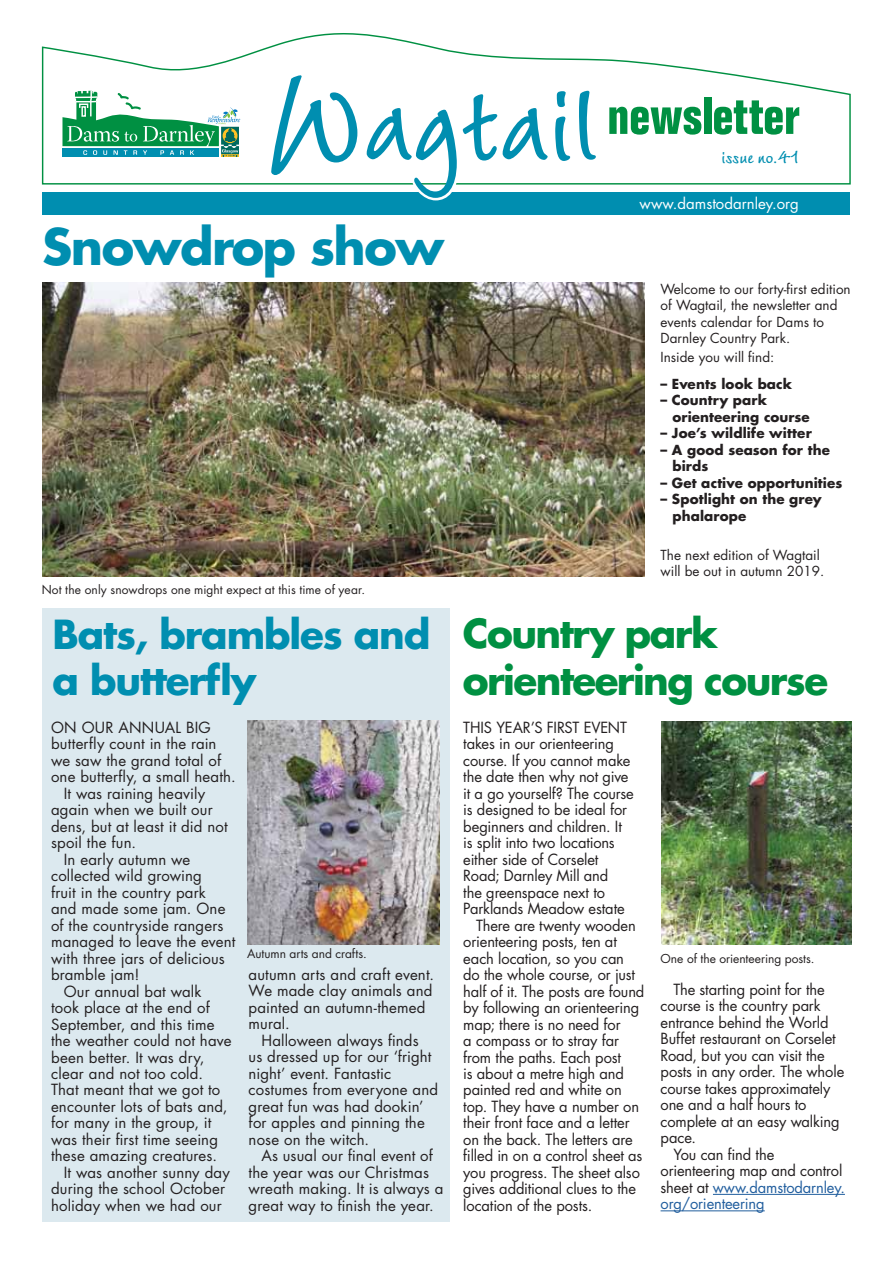
<style>
.page{position:relative;width:893px;height:1263px;background:#fff}
.page>*{position:absolute;margin:0;border:0;box-sizing:border-box;transform-origin:0 0}
.t1{font:700 48.9px "Futura LT";letter-spacing:-.03em;color:#008eb0}
.t2{font:700 39px/46.5px "Futura LT";letter-spacing:-.04em;color:#009042}
.t3{font:700 39px/46.5px "Futura LT";letter-spacing:-.03em;color:#008eb0}
.t4{font:700 22.5px "LT Wiesbaden Swing";color:#008eb0}
.t5{font:15px/16.5px "Futura LT";color:#231f20}
.t6{font:15px "Futura LT";letter-spacing:-.01em;color:#215e9e}
.t7{font:15px "Futura LT";color:#fff}
.t8{font:15px "Futura LT";letter-spacing:.02em;color:#231f20}
.t9{font:13.5px/16.5px "Futura LT";color:#231f20}
.t10{font:700 13.5px/16.5px "Futura LT";letter-spacing:.01em;color:#231f20}
.t11{font:12px "Futura LT";letter-spacing:.005em;color:#231f20}
.s1{color:#231f20}
</style>
<div class="page">
<img style="left:661px;top:721px;width:190px;height:224px">
<div style="left:43px;top:608px;width:406px;height:614px;background:#dce9ef"></div>
<img style="left:247px;top:721px;width:192px;height:224px">
<svg style="left:41px;top:33px;width:810px;height:152px"></svg>
<div style="left:43px;top:192px;width:807px;height:23px;background:#008eb0"></div>
<div style="left:62px;top:148px;width:157px;height:9px;background:#008eb0"></div>
<hr style="left:221px;top:154px;width:18px;height:3px;background:#ffc225">
<svg style="left:62px;top:89px;width:178px;height:67px"></svg>
<svg style="left:609px;top:107px;width:92px;height:28px"></svg>
<div style="left:703px;top:97px;width:8px;height:37px;background:#009042"></div>
<svg style="left:714px;top:100px;width:85px;height:35px"></svg>
<svg style="left:271px;top:75px;width:86px;height:100px"></svg>
<svg style="left:366px;top:94px;width:181px;height:106px"></svg>
<svg style="left:555px;top:91px;width:15px;height:70px"></svg>
<svg style="left:579px;top:91px;width:17px;height:69px"></svg>
<img style="left:42px;top:283px;width:602px;height:294px">
<hr style="left:713px;top:1194px;width:131px;height:1px;background:#215e9e">
<hr style="left:660px;top:1210px;width:104px;height:1px;background:#215e9e">
<h1 class="t1" style="left:42px;top:221px;width:403px">Snowdrop show</h1>
<p class="t11" style="left:42px;top:583px;width:325px">Not the only snowdrops one might expect at this time of year.</p>
<h2 class="t3" style="left:53px;top:613px;width:379px">Bats, brambles and a butterfly</h2>
<p class="t8" style="left:51px;top:719px;width:161px">ON OUR ANNUAL BIG</p>
<p class="t5" style="left:51px;top:736px;width:167px">butterfly count in the rain</p>
<p class="t5" style="left:51px;top:752px;width:172px">we saw the grand total of</p>
<p class="t5" style="left:51px;top:769px;width:186px">one butterfly, a small heath.</p>
<p class="t5" style="left:64px;top:785px;width:143px">It was raining heavily</p>
<p class="t5" style="left:51px;top:802px;width:163px">again when we built our</p>
<p class="t5" style="left:51px;top:818px;width:178px">dens, but at least it did not</p>
<p class="t5" style="left:51px;top:835px;width:87px">spoil the fun.</p>
<p class="t5" style="left:64px;top:851px;width:128px">In early autumn we</p>
<p class="t5" style="left:51px;top:868px;width:152px">collected wild growing</p>
<p class="t5" style="left:51px;top:884px;width:156px">fruit in the country park</p>
<p class="t5" style="left:51px;top:901px;width:176px">and made some jam. One</p>
<p class="t5" style="left:51px;top:917px;width:174px">of the countryside rangers</p>
<p class="t5" style="left:51px;top:934px;width:186px">managed to leave the event</p>
<p class="t5" style="left:51px;top:950px;width:175px">with three jars of delicious</p>
<p class="t5" style="left:51px;top:967px;width:90px">bramble jam!</p>
<p class="t5" style="left:64px;top:983px;width:139px">Our annual bat walk</p>
<p class="t5" style="left:51px;top:1000px;width:160px">took place at the end of</p>
<p class="t5" style="left:51px;top:1016px;width:165px">September, and this time</p>
<p class="t5" style="left:51px;top:1033px;width:182px">the weather could not have</p>
<p class="t5" style="left:51px;top:1049px;width:155px">been better. It was dry,</p>
<p class="t5" style="left:51px;top:1066px;width:153px">clear and not too cold.</p>
<p class="t5" style="left:51px;top:1082px;width:171px">That meant that we got to</p>
<p class="t5" style="left:51px;top:1099px;width:178px">encounter lots of bats and,</p>
<p class="t5" style="left:51px;top:1115px;width:162px">for many in the group, it</p>
<p class="t5" style="left:51px;top:1132px;width:168px">was their first time seeing</p>
<p class="t5" style="left:51px;top:1148px;width:168px">these amazing creatures.</p>
<p class="t5" style="left:64px;top:1165px;width:168px">It was another sunny day</p>
<p class="t5" style="left:51px;top:1181px;width:176px">during the school October</p>
<p class="t5" style="left:51px;top:1198px;width:172px">holiday when we had our</p>
<p class="t11" style="left:247px;top:948px;width:121px">Autumn arts and crafts.</p>
<p class="t5" style="left:249px;top:966px;width:187px">autumn arts and craft event.<br>We made clay animals and painted an autumn-themed mural.</p>
<p class="t5" style="left:249px;top:1032px;width:191px;text-indent:13px">Halloween always finds<br>us dressed up for our ‘fright night’ event. Fantastic costumes from everyone and great fun was had dookin’ for apples and pinning the nose on the witch.</p>
<p class="t5" style="left:249px;top:1148px;width:196px;text-indent:13px">As usual our final event of the year was our Christmas wreath making. It is always a great way to finish the year.</p>
<h3 class="t4" style="left:721px;top:142px;width:79px">issue no.41</h3>
<p class="t7" style="left:639px;top:196px;width:161px">www.damstodarnley.org</p>
<p class="t9" style="left:660px;top:281px;width:192px">Welcome to our forty-first edition of Wagtail, the newsletter and events calendar for Dams to<br>Darnley Country Park.</p>
<p class="t9" style="left:660px;top:349px;width:115px">Inside you will find:</p>
<p class="t10" style="left:660px;top:376px;width:133px">– Events look back</p>
<p class="t10" style="left:672px;top:393px;width:139px;text-indent:-12px">– Country park orienteering course</p>
<p class="t10" style="left:660px;top:425px;width:153px">– Joe’s wildlife witter</p>
<p class="t10" style="left:672px;top:442px;width:159px;text-indent:-12px">– A good season for the birds</p>
<p class="t10" style="left:660px;top:475px;width:183px">– Get active opportunities</p>
<p class="t10" style="left:672px;top:491px;width:151px;text-indent:-12px">– Spotlight on the grey phalarope</p>
<p class="t9" style="left:660px;top:547px;width:165px">The next edition of Wagtail will be out in autumn 2019.</p>
<h2 class="t2" style="left:463px;top:612px;width:367px">Country park orienteering course</h2>
<p class="t5" style="left:463px;top:719px;width:165px">THIS YEAR’S FIRST EVENT</p>
<p class="t5" style="left:463px;top:736px;width:152px">takes in our orienteering</p>
<p class="t5" style="left:463px;top:752px;width:169px">course. If you cannot make</p>
<p class="t5" style="left:463px;top:769px;width:167px">the date then why not give</p>
<p class="t5" style="left:463px;top:785px;width:172px">it a go yourself? The course</p>
<p class="t5" style="left:463px;top:802px;width:165px">is designed to be ideal for</p>
<p class="t5" style="left:463px;top:818px;width:160px">beginners and children. It</p>
<p class="t5" style="left:463px;top:835px;width:153px">is split into two locations</p>
<p class="t5" style="left:463px;top:851px;width:137px">either side of Corselet</p>
<p class="t5" style="left:463px;top:868px;width:147px">Road; Darnley Mill and</p>
<p class="t5" style="left:463px;top:884px;width:143px">the greenspace next to</p>
<p class="t5" style="left:463px;top:901px;width:163px">Parklands Meadow estate</p>
<p class="t5" style="left:476px;top:917px;width:161px">There are twenty wooden</p>
<p class="t5" style="left:463px;top:934px;width:155px">orienteering posts, ten at</p>
<p class="t5" style="left:463px;top:950px;width:162px">each location, so you can</p>
<p class="t5" style="left:463px;top:967px;width:173px">do the whole course, or just</p>
<p class="t5" style="left:463px;top:983px;width:183px">half of it. The posts are found</p>
<p class="t5" style="left:463px;top:1000px;width:177px">by following an orienteering</p>
<p class="t5" style="left:463px;top:1016px;width:159px">map; there is no need for</p>
<p class="t5" style="left:463px;top:1033px;width:157px">a compass or to stray far</p>
<p class="t5" style="left:463px;top:1049px;width:159px">from the paths. Each post</p>
<p class="t5" style="left:463px;top:1066px;width:162px">is about a metre high and</p>
<p class="t5" style="left:463px;top:1082px;width:160px">painted red and white on</p>
<p class="t5" style="left:463px;top:1099px;width:177px">top. They have a number on</p>
<p class="t5" style="left:463px;top:1115px;width:168px">their front face and a letter</p>
<p class="t5" style="left:463px;top:1132px;width:171px">on the back. The letters are</p>
<p class="t5" style="left:463px;top:1148px;width:181px">filled in on a control sheet as</p>
<p class="t5" style="left:463px;top:1165px;width:178px">you progress. The sheet also</p>
<p class="t5" style="left:463px;top:1181px;width:174px">gives additional clues to the</p>
<p class="t5" style="left:463px;top:1198px;width:130px">location of the posts.</p>
<p class="t11" style="left:660px;top:952px;width:155px">One of the orienteering posts.</p>
<p class="t5" style="left:673px;top:982px;width:153px">The starting point for the</p>
<p class="t5" style="left:660px;top:998px;width:162px">course is the country park</p>
<p class="t5" style="left:660px;top:1015px;width:169px">entrance behind the World</p>
<p class="t5" style="left:660px;top:1031px;width:177px">Buffet restaurant on Corselet</p>
<p class="t5" style="left:660px;top:1048px;width:166px">Road, but you can visit the</p>
<p class="t5" style="left:660px;top:1064px;width:185px">posts in any order. The whole</p>
<p class="t5" style="left:660px;top:1081px;width:171px">course takes approximately</p>
<p class="t5" style="left:660px;top:1097px;width:147px">one and a half hours to</p>
<p class="t5" style="left:660px;top:1114px;width:180px">complete at an easy walking</p>
<p class="t5" style="left:660px;top:1130px;width:37px">pace.</p>
<p class="t5" style="left:673px;top:1147px;width:102px">You can find the</p>
<p class="t5" style="left:660px;top:1163px;width:183px">orienteering map and control</p>
<p class="t6" style="left:660px;top:1179px;width:186px"><span class="s1">sheet at</span> www.damstodarnley.</p>
<p class="t6" style="left:660px;top:1196px;width:106px">org/orienteering</p>
</div>
